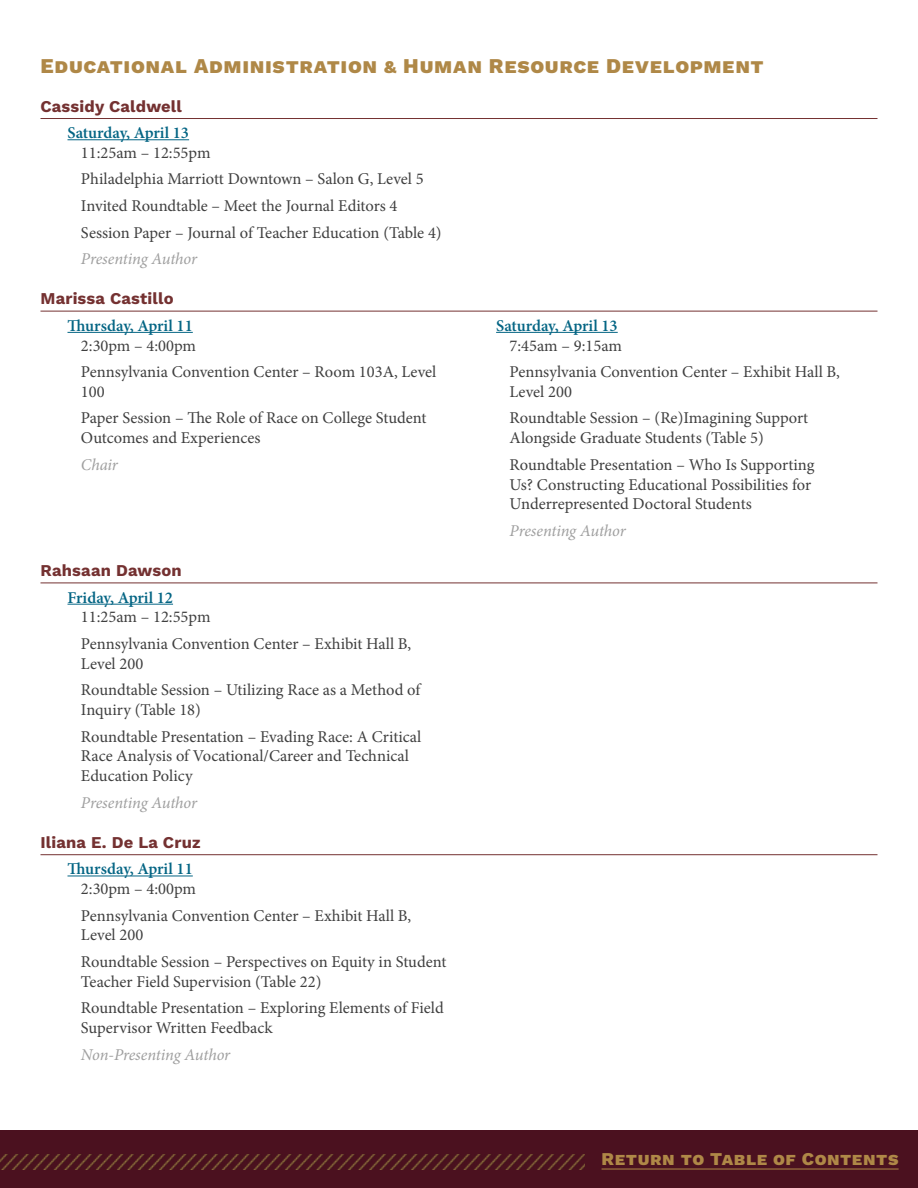
<style>
.page{position:relative;width:918px;height:1188px;background:#fff}
.page>*{position:absolute;margin:0;border:0;box-sizing:border-box;transform-origin:0 0}
.t1{font:21px "Work Sans";letter-spacing:.035em;color:#af8847}
.t2{font:18px "Work Sans";letter-spacing:.03em;color:#af8847}
.t3{font:16.5px/26.5px "Minion Pro";color:#3f3f3f}
.t4{font:600 16.5px "Minion Pro";color:#046584}
.t5{font:italic 16.5px "Minion Pro";letter-spacing:-.01em;color:#9f9f9f}
.t6{font:16.5px "Work Sans";letter-spacing:.01em;color:#743131}
</style>
<div class="page">
<div style="left:0;top:1130px;width:918px;height:58px;background:#4b111f"></div>
<img style="left:0;top:1154px;width:584px;height:16px">
<hr style="left:602px;top:1169px;width:297px;height:1px;background:#af8847">
<hr style="left:40px;top:118px;width:838px;height:1px;background:#743131">
<hr style="left:68px;top:139px;width:121px;height:1px;background:#046584">
<hr style="left:40px;top:311px;width:838px;height:1px;background:#743131">
<hr style="left:68px;top:332px;width:125px;height:1px;background:#046584">
<hr style="left:496px;top:332px;width:122px;height:1px;background:#046584">
<hr style="left:40px;top:583px;width:838px;height:1px;background:#743131">
<hr style="left:68px;top:604px;width:105px;height:1px;background:#046584">
<hr style="left:40px;top:854px;width:838px;height:1px;background:#743131">
<hr style="left:68px;top:876px;width:125px;height:1px;background:#046584">
<p class="t1" style="left:40px;top:50px;width:725px">Educational Administration &amp; Human Resource Development</p>
<p class="t6" style="left:40px;top:93px;width:143px">Cassidy Caldwell</p>
<p class="t4" style="left:68px;top:121px;width:123px">Saturday, April 13</p>
<p class="t3" style="left:81px;top:139px;width:362px">11:25am – 12:55pm<br>Philadelphia Marriott Downtown – Salon G, Level 5<br>Invited Roundtable – Meet the Journal Editors 4<br>Session Paper – Journal of Teacher Education (Table 4)</p>
<p class="t5" style="left:81px;top:248px;width:118px">Presenting Author</p>
<p class="t6" style="left:40px;top:286px;width:135px">Marissa Castillo</p>
<p class="t4" style="left:68px;top:314px;width:127px">Thursday, April 11</p>
<p class="t3" style="left:81px;top:332px;width:357px">2:30pm – 4:00pm<br>Pennsylvania Convention Center – Room 103A, Level</p>
<p class="t3" style="left:81px;top:378px;width:347px">100<br>Paper Session – The Role of Race on College Student</p>
<p class="t3" style="left:81px;top:425px;width:181px">Outcomes and Experiences</p>
<p class="t5" style="left:81px;top:453px;width:38px">Chair</p>
<p class="t4" style="left:496px;top:314px;width:123px">Saturday, April 13</p>
<p class="t3" style="left:510px;top:332px;width:332px">7:45am – 9:15am<br>Pennsylvania Convention Center – Exhibit Hall B,</p>
<p class="t3" style="left:510px;top:378px;width:300px">Level 200<br>Roundtable Session – (Re)Imagining Support</p>
<p class="t3" style="left:510px;top:425px;width:306px">Alongside Graduate Students (Table 5)<br>Roundtable Presentation – Who Is Supporting</p>
<p class="t3" style="left:510px;top:474px;width:303px;line-height:19.8px">Us? Constructing Educational Possibilities for<br>Underrepresented Doctoral Students</p>
<p class="t5" style="left:510px;top:519px;width:118px">Presenting Author</p>
<p class="t6" style="left:40px;top:558px;width:143px">Rahsaan Dawson</p>
<p class="t4" style="left:68px;top:586px;width:107px">Friday, April 12</p>
<p class="t3" style="left:81px;top:604px;width:332px">11:25am – 12:55pm<br>Pennsylvania Convention Center – Exhibit Hall B,</p>
<p class="t3" style="left:81px;top:650px;width:341px">Level 200<br>Roundtable Session – Utilizing Race as a Method of</p>
<p class="t3" style="left:81px;top:697px;width:342px">Inquiry (Table 18)<br>Roundtable Presentation – Evading Race: A Critical</p>
<p class="t3" style="left:81px;top:746px;width:330px;line-height:19.8px">Race Analysis of Vocational/Career and Technical<br>Education Policy</p>
<p class="t5" style="left:81px;top:791px;width:118px">Presenting Author</p>
<p class="t6" style="left:40px;top:830px;width:162px">Iliana E. De La Cruz</p>
<p class="t4" style="left:68px;top:858px;width:127px">Thursday, April 11</p>
<p class="t3" style="left:81px;top:876px;width:332px">2:30pm – 4:00pm<br>Pennsylvania Convention Center – Exhibit Hall B,</p>
<p class="t3" style="left:81px;top:922px;width:367px">Level 200<br>Roundtable Session – Perspectives on Equity in Student</p>
<p class="t3" style="left:81px;top:968px;width:364px">Teacher Field Supervision (Table 22)<br>Roundtable Presentation – Exploring Elements of Field</p>
<p class="t3" style="left:81px;top:1015px;width:193px">Supervisor Written Feedback</p>
<p class="t5" style="left:81px;top:1043px;width:151px">Non-Presenting Author</p>
<p class="t2" style="left:602px;top:1145px;width:299px">Return to Table of Contents</p>
</div>
